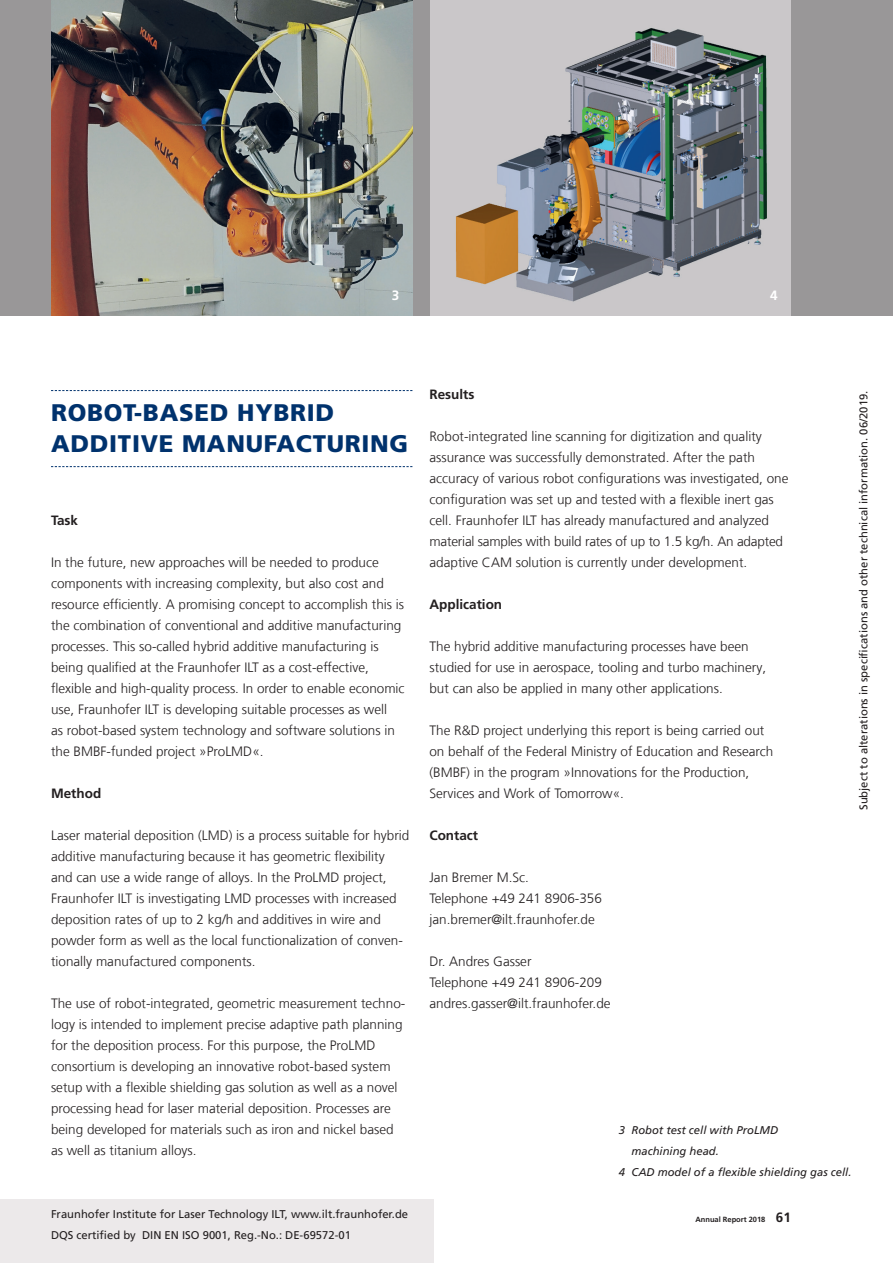
<style>
.page{position:relative;width:893px;height:1263px;background:#fff}
.page>*{position:absolute;margin:0;border:0;box-sizing:border-box;transform-origin:0 0}
.t1{font:900 24px/31.5px "Frutiger LT Com";letter-spacing:.03em;color:#00326d}
.t2{font:300 13.5px/21px "Frutiger LT Com";color:#231f20}
.t3{font:700 13.5px "Frutiger LT Com";color:#231f20}
.t4{font:700 13.5px "Frutiger LT Com";color:#fff}
.t5{font:11.25px/21px "Frutiger LT Com";color:#231f20}
.t6{font:italic 11.25px "Frutiger LT Com";color:#231f20}
.t7{font:700 7.5px "Frutiger LT Com";color:#231f20}
.s1{font-size:13.5px}
</style>
<div class="page">
<div style="left:0;top:1199px;width:434px;height:64px;background:#ece9ea"></div>
<div style="left:0;top:0;width:893px;height:315px;background:#999798"></div>
<img style="left:430px;top:0;width:361px;height:315px">
<img style="left:51px;top:0;width:361px;height:315px">
<svg style="left:51px;top:390px;width:361px;height:1px"></svg>
<svg style="left:51px;top:466px;width:361px;height:1px"></svg>
<p class="t4" style="left:392px;top:287px;width:9px">3</p>
<p class="t4" style="left:770px;top:287px;width:9px">4</p>
<h1 class="t1" style="left:51px;top:397px;width:359px">ROBOT-BASED HYBRID<br>ADDITIVE MANUFACTURING</h1>
<p class="t3" style="left:51px;top:512px;width:29px">Task</p>
<p class="t2" style="left:51px;top:552px;width:355px">In the future, new approaches will be needed to produce components with increasing complexity, but also cost and resource efficiently. A promising concept to accomplish this is the combination of conventional and additive manufacturing processes. This so-called hybrid additive manufacturing is being qualified at the Fraunhofer ILT as a cost-effective, flexible and high-quality process. In order to enable economic use, Fraunhofer ILT is developing suitable processes as well<br>as robot-based system technology and software solutions in the BMBF-funded project »ProLMD«.</p>
<p class="t3" style="left:51px;top:786px;width:52px">Method</p>
<p class="t2" style="left:51px;top:825px;width:360px">Laser material deposition (LMD) is a process suitable for hybrid additive manufacturing because it has geometric flexibility and can use a wide range of alloys. In the ProLMD project, Fraunhofer ILT is investigating LMD processes with increased deposition rates of up to 2 kg/h and additives in wire and powder form as well as the local functionalization of conven&shy;tionally manufactured components.</p>
<p class="t2" style="left:51px;top:993px;width:356px">The use of robot-integrated, geometric measurement techno&shy;logy is intended to implement precise adaptive path planning for the deposition process. For this purpose, the ProLMD consortium is developing an innovative robot-based system setup with a flexible shielding gas solution as well as a novel processing head for laser material deposition. Processes are being developed for materials such as iron and nickel based as well as titanium alloys.</p>
<p class="t5" style="left:51px;top:1204px;width:359px">Fraunhofer Institute for Laser Technology ILT, www.ilt.fraunhofer.de<br>DQS certified by DIN EN ISO 9001, Reg.-No.: DE-69572-01</p>
<p class="t3" style="left:429px;top:386px;width:46px">Results</p>
<p class="t2" style="left:429px;top:426px;width:361px">Robot-integrated line scanning for digitization and quality assurance was successfully demonstrated. After the path accuracy of various robot configurations was investigated, one configuration was set up and tested with a flexible inert gas cell. Fraunhofer ILT has already manufactured and analyzed material samples with build rates of up to 1.5 kg/h. An adapted adaptive CAM solution is currently under development.</p>
<p class="t3" style="left:429px;top:596px;width:74px">Application</p>
<p class="t2" style="left:429px;top:636px;width:338px">The hybrid additive manufacturing processes have been studied for use in aerospace, tooling and turbo machinery, but can also be applied in many other applications.</p>
<p class="t2" style="left:429px;top:720px;width:345px">The R&amp;D project underlying this report is being carried out on behalf of the Federal Ministry of Education and Research (BMBF) in the program »Innovations for the Production, Services and Work of Tomorrow«.</p>
<p class="t3" style="left:429px;top:827px;width:50px">Contact</p>
<p class="t2" style="left:429px;top:867px;width:174px">Jan Bremer M.Sc.<br>Telephone +49 241 8906-356 jan.bremer@ilt.fraunhofer.de</p>
<p class="t2" style="left:429px;top:951px;width:183px">Dr. Andres Gasser<br>Telephone +49 241 8906-209 andres.gasser@ilt.fraunhofer.de</p>
<p class="t5" style="left:853px;top:810px;width:421px;rotate:-90deg">Subject to alterations in specifications and other technical information. 06/2019.</p>
<p class="t6" style="left:619px;top:1124px;width:161px">3 Robot test cell with ProLMD</p>
<p class="t6" style="left:631px;top:1145px;width:89px">machining head.</p>
<p class="t6" style="left:619px;top:1166px;width:234px">4 CAD model of a flexible shielding gas cell.</p>
<p class="t7" style="left:695px;top:1215px;width:97px">Annual Report 2018 <span class="s1">61</span></p>
</div>
